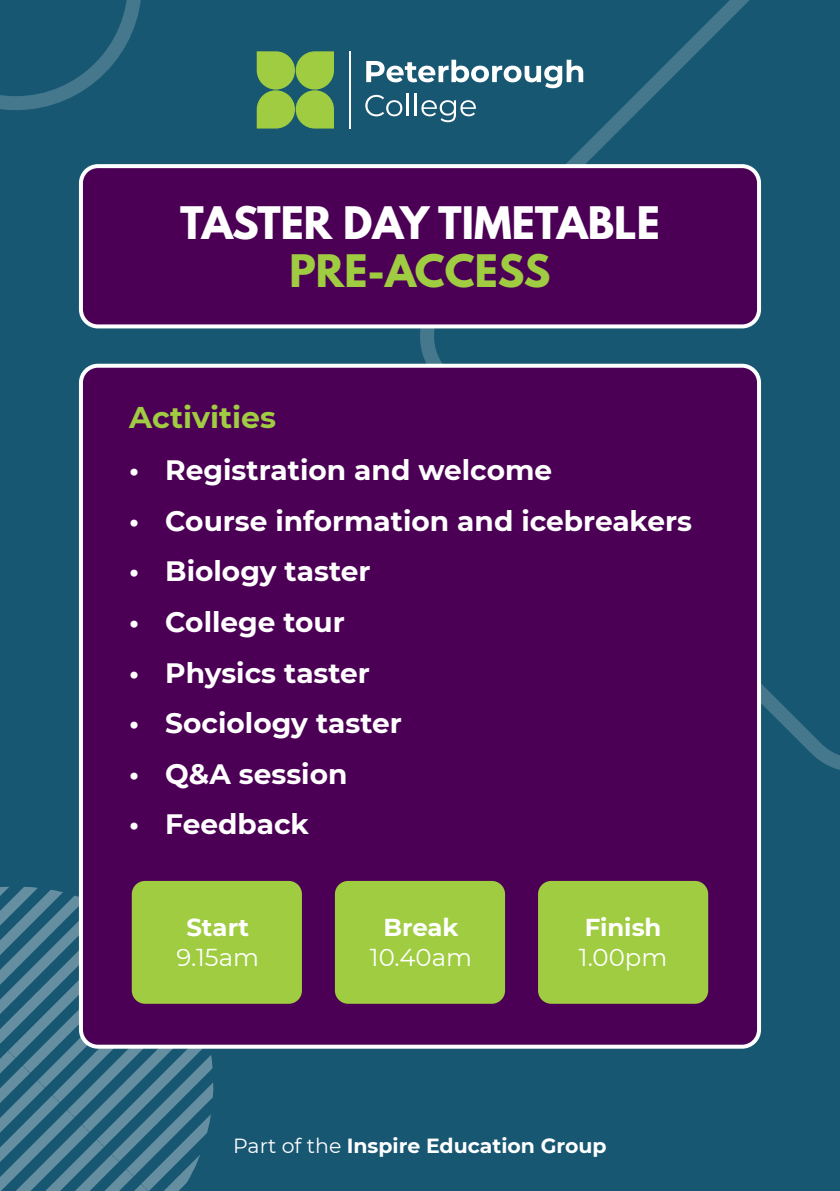
<style>
.page{position:relative;width:840px;height:1191px;background:#fff}
.page>*{position:absolute;margin:0;border:0;box-sizing:border-box;transform-origin:0 0}
.t1{font:700 39.8px "League Spartan";color:#fff}
.t2{font:700 39.8px "League Spartan";color:#9fcc40}
.t3{font:700 30px "Montserrat";color:#9fcc40}
.t4{font:700 28px "Montserrat";color:#fff}
.t5{font:24.4px "Montserrat";color:#fff}
.t6{font:700 24.4px "Montserrat";color:#fff}
.t7{font:700 20.4px "Montserrat";color:#fff}
.s1{font-weight:400}
</style>
<div class="page">
<div style="left:0;top:0;width:839px;height:1191px;background:#185772"></div>
<svg style="left:0;top:0;width:141px;height:110px"></svg>
<svg style="left:0;top:886px;width:215px;height:305px"></svg>
<svg style="left:401px;top:0;width:438px;height:790px"></svg>
<div style="left:81px;top:166px;width:677px;height:160px;background:#4c0055;border-radius:17px"></div>
<div style="left:79px;top:164px;width:681px;height:164px;border:4px solid #fff;border-radius:17px"></div>
<svg style="left:256px;top:51px;width:78px;height:78px"></svg>
<hr style="left:349px;top:51px;width:1px;height:78px;background:#fff">
<svg style="left:366px;top:60px;width:217px;height:28px"></svg>
<svg style="left:365px;top:95px;width:37px;height:21px"></svg>
<hr style="left:406px;top:94px;width:2px;height:22px;background:#fff">
<hr style="left:414px;top:94px;width:3px;height:22px;background:#fff">
<svg style="left:421px;top:100px;width:54px;height:22px"></svg>
<div style="left:81px;top:366px;width:677px;height:680px;background:#4c0055;border-radius:17px"></div>
<div style="left:79px;top:364px;width:681px;height:684px;border:4px solid #fff;border-radius:17px"></div>
<div style="left:132px;top:881px;width:170px;height:122px;background:#9fcc40;border-radius:13px"></div>
<div style="left:335px;top:881px;width:170px;height:122px;background:#9fcc40;border-radius:13px"></div>
<div style="left:537px;top:881px;width:170px;height:122px;background:#9fcc40;border-radius:13px"></div>
<h1 class="t1" style="left:180px;top:192px;width:481px">TASTER DAY TIMETABLE</h1>
<h1 class="t2" style="left:289px;top:239px;width:262px">PRE-ACCESS</h1>
<p class="t3" style="left:129px;top:396px;width:148px">Activities</p>
<p class="t4" style="left:129px;top:450px;width:424px">• Registration and welcome</p>
<p class="t4" style="left:129px;top:500px;width:564px">• Course information and icebreakers</p>
<p class="t4" style="left:129px;top:551px;width:242px">• Biology taster</p>
<p class="t4" style="left:129px;top:602px;width:217px">• College tour</p>
<p class="t4" style="left:129px;top:652px;width:242px">• Physics taster</p>
<p class="t4" style="left:129px;top:703px;width:274px">• Sociology taster</p>
<p class="t4" style="left:129px;top:753px;width:219px">• Q&amp;A session</p>
<p class="t4" style="left:129px;top:804px;width:181px">• Feedback</p>
<p class="t6" style="left:186px;top:910px;width:64px">Start</p>
<p class="t5" style="left:176px;top:940px;width:84px">9.15am</p>
<p class="t6" style="left:383px;top:910px;width:77px">Break</p>
<p class="t5" style="left:369px;top:940px;width:104px">10.40am</p>
<p class="t6" style="left:584px;top:910px;width:78px">Finish</p>
<p class="t5" style="left:578px;top:940px;width:90px">1.00pm</p>
<p class="t7" style="left:233px;top:1131px;width:375px"><span class="s1">Part of the</span> Inspire Education Group</p>
</div>
